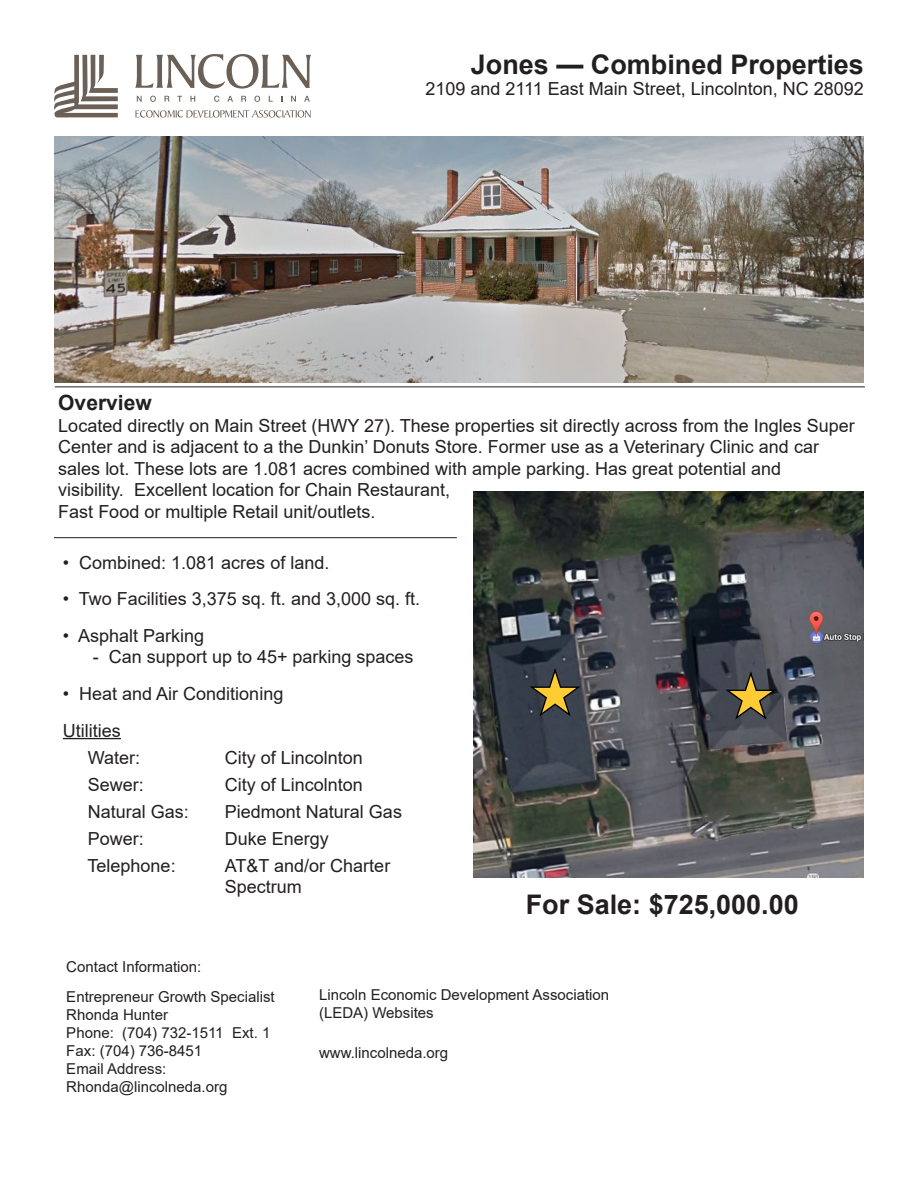
<style>
.page{position:relative;width:918px;height:1188px;background:#fff}
.page>*{position:absolute;margin:0;border:0;box-sizing:border-box;transform-origin:0 0}
.t1{font:700 27px "Arial";color:#231f20}
.t2{font:700 21px "Arial";color:#231f20}
.t3{font:18px/21.6px "Arial";color:#231f20}
.t4{font:15px "Arial";color:#231f20}
</style>
<div class="page">
<img style="left:473px;top:491px;width:391px;height:387px">
<svg style="left:528px;top:669px;width:55px;height:49px;background:#5e5841"></svg>
<svg style="left:723px;top:672px;width:55px;height:49px;background:#655d44"></svg>
<hr style="left:63px;top:738px;width:58px;height:1px;background:#231f20">
<hr style="left:54px;top:537px;width:403px;height:1px;background:#231f20">
<hr style="left:55px;top:386px;width:810px;height:1px;background:#231f20">
<svg style="left:54px;top:55px;width:64px;height:62px"></svg>
<svg style="left:135px;top:54px;width:176px;height:35px"></svg>
<svg style="left:137px;top:96px;width:5px;height:6px"></svg>
<svg style="left:150px;top:96px;width:6px;height:6px"></svg>
<svg style="left:165px;top:96px;width:5px;height:6px"></svg>
<svg style="left:177px;top:96px;width:5px;height:6px"></svg>
<svg style="left:190px;top:96px;width:5px;height:6px"></svg>
<svg style="left:214px;top:96px;width:5px;height:6px"></svg>
<svg style="left:227px;top:96px;width:6px;height:6px"></svg>
<svg style="left:241px;top:96px;width:5px;height:6px"></svg>
<svg style="left:254px;top:96px;width:6px;height:6px"></svg>
<svg style="left:269px;top:96px;width:4px;height:6px"></svg>
<svg style="left:291px;top:96px;width:5px;height:6px"></svg>
<svg style="left:304px;top:96px;width:6px;height:6px"></svg>
<svg style="left:135px;top:110px;width:176px;height:8px"></svg>
<img style="left:54px;top:136px;width:810px;height:246px">
<p class="t1" style="left:471px;top:45px;width:395px">Jones — Combined Properties</p>
<p class="t3" style="left:425px;top:78px;width:440px">2109 and 2111 East Main Street, Lincolnton, NC 28092</p>
<p class="t2" style="left:58px;top:388px;width:95px">Overview</p>
<p class="t3" style="left:58px;top:414px;width:798px">Located directly on Main Street (HWY 27). These properties sit directly across from the Ingles Super<br>Center and is adjacent to a the Dunkin’ Donuts Store. Former use as a Veterinary Clinic and car sales lot. These lots are 1.081 acres combined with ample parking. Has great potential and</p>
<p class="t3" style="left:58px;top:479px;width:393px">visibility. Excellent location for Chain Restaurant,<br>Fast Food or multiple Retail unit/outlets.</p>
<p class="t3" style="left:63px;top:551px;width:268px">• Combined: 1.081 acres of land.</p>
<p class="t3" style="left:63px;top:588px;width:359px">• Two Facilities 3,375 sq. ft. and 3,000 sq. ft.</p>
<p class="t3" style="left:63px;top:625px;width:143px">• Asphalt Parking</p>
<p class="t3" style="left:93px;top:646px;width:322px">- Can support up to 45+ parking spaces</p>
<p class="t3" style="left:63px;top:683px;width:222px">• Heat and Air Conditioning</p>
<p class="t3" style="left:63px;top:719px;width:59px">Utilities</p>
<p class="t3" style="left:88px;top:746px;width:54px">Water:</p>
<p class="t3" style="left:225px;top:746px;width:140px">City of Lincolnton</p>
<p class="t3" style="left:88px;top:773px;width:58px">Sewer:</p>
<p class="t3" style="left:225px;top:773px;width:140px">City of Lincolnton</p>
<p class="t3" style="left:88px;top:800px;width:103px">Natural Gas:</p>
<p class="t3" style="left:225px;top:800px;width:179px">Piedmont Natural Gas</p>
<p class="t3" style="left:88px;top:827px;width:58px">Power:</p>
<p class="t3" style="left:225px;top:827px;width:106px">Duke Energy</p>
<p class="t3" style="left:88px;top:854px;width:90px">Telephone:</p>
<p class="t3" style="left:225px;top:854px;width:167px">AT&amp;T and/or Charter</p>
<p class="t3" style="left:225px;top:875px;width:79px">Spectrum</p>
<p class="t1" style="left:526px;top:886px;width:275px">For Sale: $725,000.00</p>
<p class="t4" style="left:66px;top:957px;width:137px">Contact Information:</p>
<p class="t4" style="left:66px;top:987px;width:210px">Entrepreneur Growth Specialist</p>
<p class="t4" style="left:66px;top:1005px;width:103px">Rhonda Hunter</p>
<p class="t4" style="left:66px;top:1023px;width:206px">Phone: (704) 732-1511 Ext. 1</p>
<p class="t4" style="left:66px;top:1041px;width:137px">Fax: (704) 736-8451</p>
<p class="t4" style="left:66px;top:1059px;width:102px">Email Address:</p>
<p class="t4" style="left:66px;top:1077px;width:163px">Rhonda@lincolneda.org</p>
<p class="t4" style="left:319px;top:985px;width:292px">Lincoln Economic Development Association</p>
<p class="t4" style="left:319px;top:1003px;width:116px">(LEDA) Websites</p>
<p class="t4" style="left:319px;top:1042px;width:131px">www.lincolneda.org</p>
</div>
